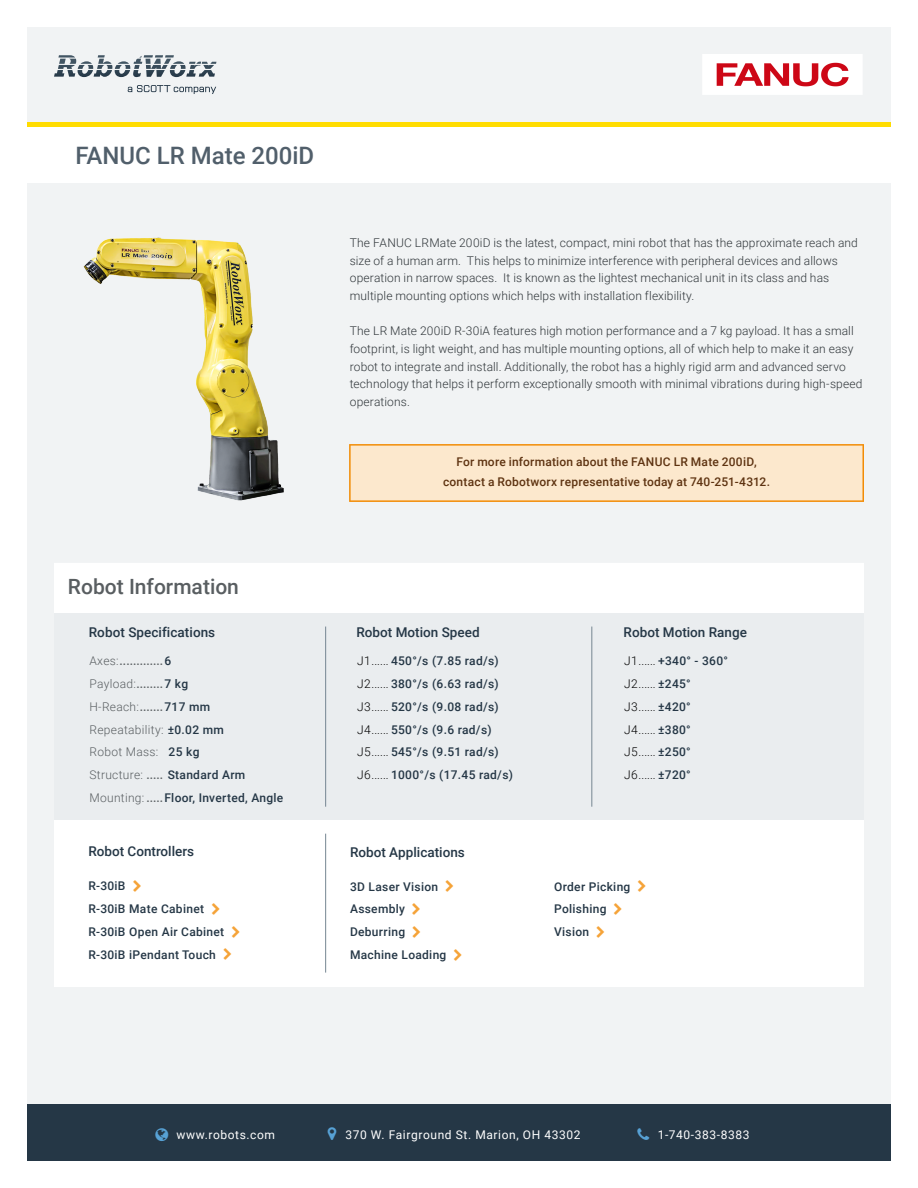
<style>
.page{position:relative;width:918px;height:1188px;background:#fff}
.page>*{position:absolute;margin:0;border:0;box-sizing:border-box;transform-origin:0 0}
.t1{font:500 24px "Roboto";color:#515f6b}
.t2{font:500 21px "Roboto";color:#595e61}
.t3{font:500 13.5px "Roboto";color:#253746}
.t4{font:300 12px/17.7px "Roboto";letter-spacing:.01em;color:#30363a}
.t5{font:500 12px/22.8px "Roboto";letter-spacing:.025em;color:#253746}
.t6{font:300 12px/22.8px "Roboto";letter-spacing:.025em;color:#595e61}
.t7{font:500 12px/19.8px "Roboto";letter-spacing:.015em;color:#5e3311;text-align:center}
.t8{font:300 12px/22.8px "Roboto";letter-spacing:.025em;color:#000}
.t9{font:12px "Roboto";letter-spacing:.05em;color:#fff}
.s1{font-weight:500}
.s2{font-weight:500;color:#253746}
.s3{font-weight:300;color:#000}
</style>
<div class="page">
<div style="left:27px;top:27px;width:864px;height:1134px;background:#f1f3f4"></div>
<div style="left:54px;top:563px;width:810px;height:50px;background:#fff"></div>
<div style="left:54px;top:613px;width:810px;height:207px;background:#eaedef"></div>
<div style="left:54px;top:820px;width:810px;height:166px;background:#fff"></div>
<hr style="left:325px;top:627px;width:1px;height:180px;background:#768692">
<hr style="left:325px;top:834px;width:1px;height:139px;background:#768692">
<hr style="left:592px;top:627px;width:1px;height:180px;background:#768692">
<div style="left:27px;top:127px;width:864px;height:56px;background:#fff"></div>
<div style="left:27px;top:1105px;width:864px;height:56px;background:#253746"></div>
<img style="left:83px;top:237px;width:201px;height:264px">
<svg style="left:349px;top:444px;width:515px;height:58px;background:#fbe2c1"></svg>
<svg style="left:128px;top:85px;width:88px;height:9px"></svg>
<svg style="left:54px;top:55px;width:162px;height:22px"></svg>
<img style="left:702px;top:54px;width:160px;height:41px">
<div style="left:27px;top:122px;width:864px;height:5px;background:#ffdc00"></div>
<h1 class="t1" style="left:76px;top:138px;width:240px">FANUC LR Mate 200iD</h1>
<h2 class="t2" style="left:68px;top:572px;width:173px">Robot Information</h2>
<p class="t3" style="left:89px;top:623px;width:128px">Robot Specifications</p>
<p class="t6" style="left:89px;top:649px;width:195px">Axes:<span class="s1">.............</span><span class="s2">6<br></span>Payload:<span class="s1">........</span><span class="s2">7 kg<br></span>H-Reach:<span class="s1">.......</span><span class="s2">717 mm<br></span>Repeatability: <span class="s2">±0.02 mm<br></span>Robot Mass: <span class="s2">25 kg<br></span>Structure: <span class="s1">.....</span> <span class="s2">Standard Arm<br></span>Mounting: <span class="s1">.....</span><span class="s2">Floor, Inverted, Angle</span></p>
<p class="t3" style="left:88px;top:842px;width:107px">Robot Controllers</p>
<p class="t5" style="left:88px;top:874px;width:137px">R-30iB<br>R-30iB Mate Cabinet<br>R-30iB Open Air Cabinet<br>R-30iB iPendant Touch</p>
<p class="t4" style="left:350px;top:233px;width:510px">The FANUC LRMate 200iD is the latest, compact, mini robot that has the approximate reach and size of a human arm. This helps to minimize interference with peripheral devices and allows operation in narrow spaces. It is known as the lightest mechanical unit in its class and has multiple mounting options which helps with installation flexibility.</p>
<p class="t4" style="left:350px;top:322px;width:514px">The LR Mate 200iD R-30iA features high motion performance and a 7 kg payload. It has a small footprint, is light weight, and has multiple mounting options, all of which help to make it an easy robot to integrate and install. Additionally, the robot has a highly rigid arm and advanced servo technology that helps it perform exceptionally smooth with minimal vibrations during high-speed operations.</p>
<p class="t7" style="left:443px;top:452px;width:328px">For more information about the FANUC LR Mate 200iD, contact a Robotworx representative today at 740-251-4312.</p>
<p class="t3" style="left:357px;top:623px;width:125px">Robot Motion Speed</p>
<p class="t5" style="left:357px;top:649px;width:157px"><span class="s3">J1......</span> 450°/s (7.85 rad/s)<br><span class="s3">J2......</span> 380°/s (6.63 rad/s)<br><span class="s3">J3......</span> 520°/s (9.08 rad/s)<br><span class="s3">J4......</span> 550°/s (9.6 rad/s)<br><span class="s3">J5......</span> 545°/s (9.51 rad/s)<br><span class="s3">J6......</span> 1000°/s (17.45 rad/s)</p>
<p class="t3" style="left:624px;top:623px;width:125px">Robot Motion Range</p>
<p class="t8" style="left:624px;top:649px;width:105px">J1...... <span class="s2">+340° - 360°<br></span>J2...... <span class="s2">±245°<br></span>J3...... <span class="s2">±420°<br></span>J4...... <span class="s2">±380°<br></span>J5...... <span class="s2">±250°<br></span>J6...... <span class="s2">±720°</span></p>
<p class="t3" style="left:350px;top:842px;width:116px">Robot Applications</p>
<p class="t5" style="left:350px;top:874px;width:98px">3D Laser Vision<br>Assembly<br>Deburring<br>Machine Loading</p>
<p class="t5" style="left:554px;top:874px;width:78px">Order Picking<br>Polishing<br>Vision</p>
<p class="t9" style="left:177px;top:1126px;width:100px">www.robots.com</p>
<p class="t9" style="left:345px;top:1126px;width:237px">370 W. Fairground St. Marion, OH 43302</p>
<p class="t9" style="left:658px;top:1126px;width:93px">1-740-383-8383</p>
</div>
